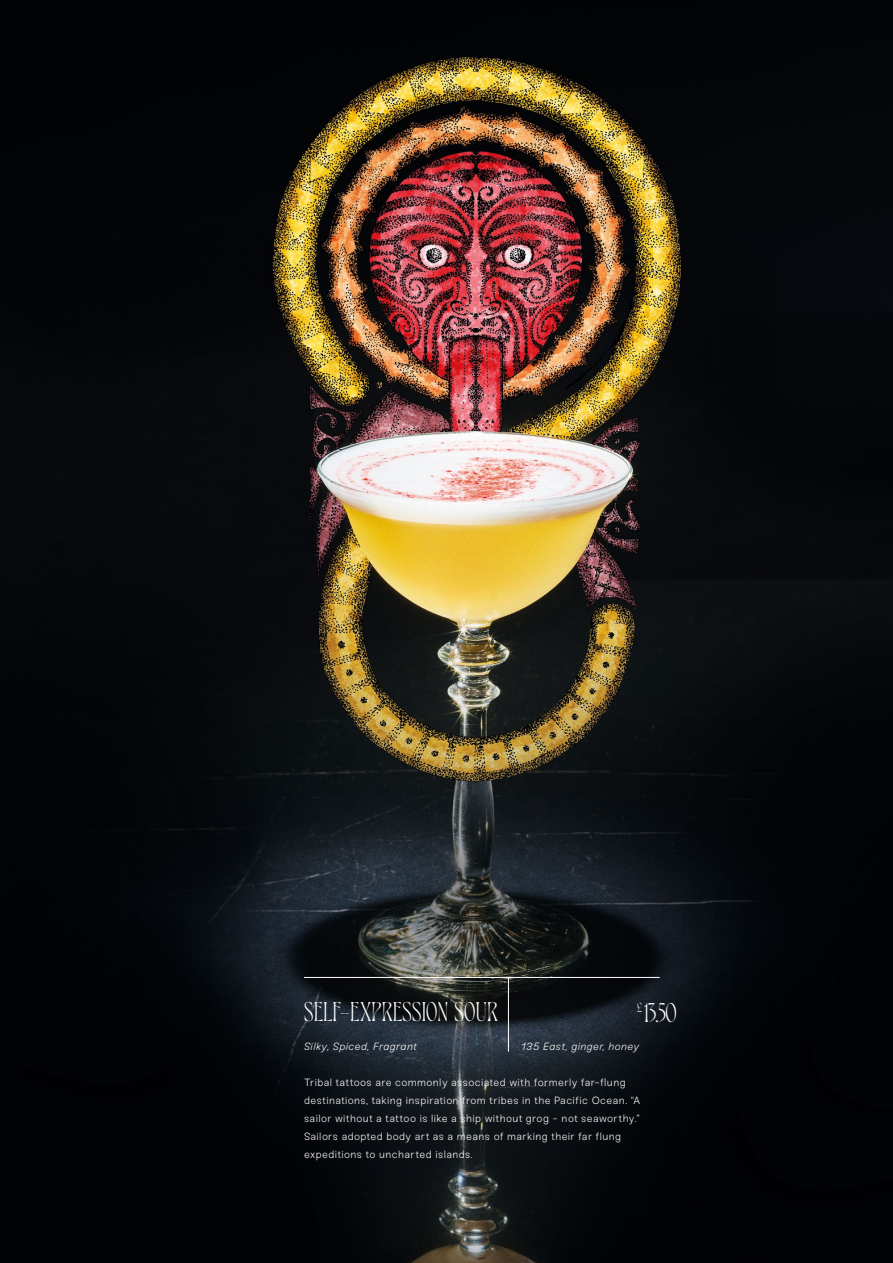
<style>
.page{position:relative;width:893px;height:1263px;background:#fff}
.page>*{position:absolute;margin:0;border:0;box-sizing:border-box;transform-origin:0 0}
.t1{font:condensed 27px "Dahlia";letter-spacing:.04em;color:#fff}
.t2{font:condensed 13.5px "Dahlia";color:#fff}
.t3{font:300 10.5px/18px "Sneak";letter-spacing:.04em;color:#fff}
.t4{font:italic 300 10.5px "Sneak";letter-spacing:.04em;color:#fff}
</style>
<div class="page">
<img style="left:0;top:0;width:893px;height:1263px">
<hr style="left:304px;top:977px;width:356px;height:1px;background:#fff">
<hr style="left:508px;top:977px;width:1px;height:75px;background:#fff">
<h1 class="t1" style="left:305px;top:996px;width:195px">SELF-EXPRESSION SOUR</h1>
<p class="t4" style="left:304px;top:1040px;width:115px">Silky, Spiced, Fragrant</p>
<p class="t3" style="left:304px;top:1074px;width:338px">Tribal tattoos are commonly associated with formerly far-flung destinations, taking inspiration from tribes in the Pacific Ocean. “A sailor without a tattoo is like a ship without grog - not seaworthy.” Sailors adopted body art as a means of marking their far flung expeditions to uncharted islands.</p>
<p class="t2" style="left:637px;top:1000px;width:6px">£</p>
<h1 class="t1" style="left:644px;top:997px;width:34px">13.50</h1>
<p class="t4" style="left:521px;top:1040px;width:120px">135 East, ginger, honey</p>
</div>
